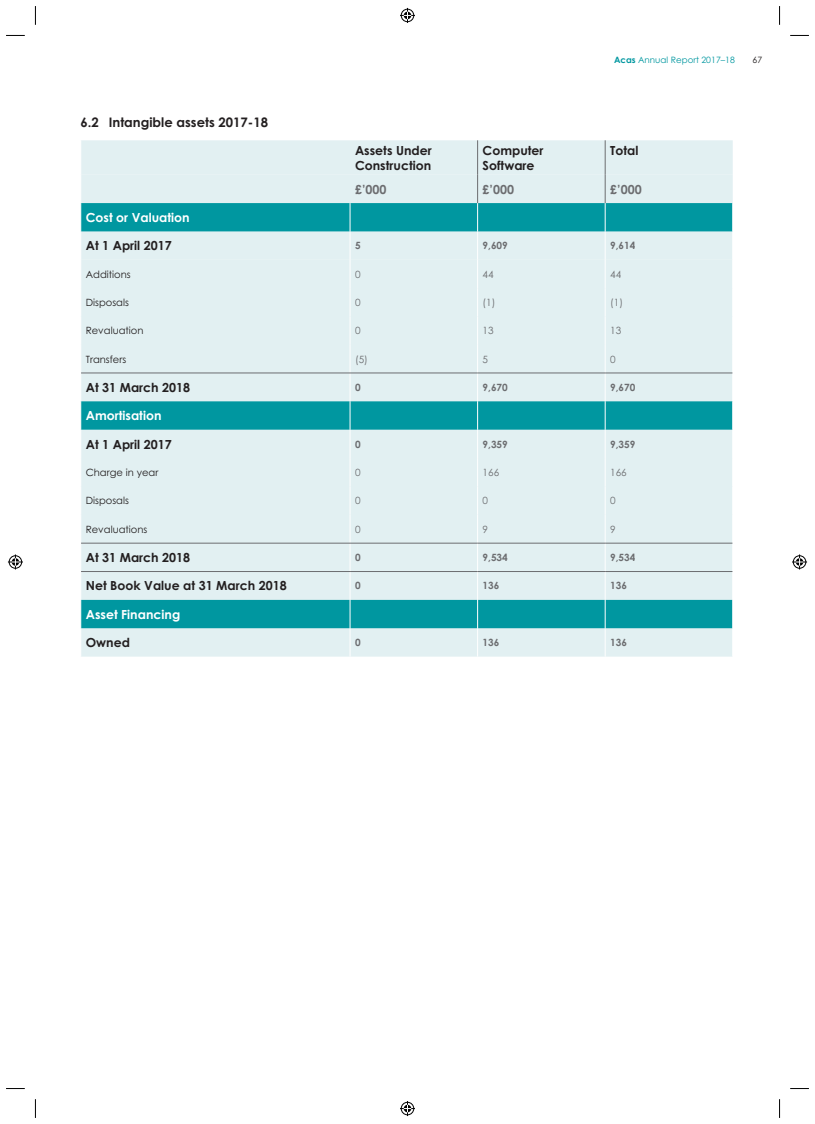
<style>
.page{position:relative;width:815px;height:1124px;background:#fff}
.page>*{position:absolute;margin:0;border:0;box-sizing:border-box;transform-origin:0 0}
.t1{font:700 13.12px "Century Gothic";color:#231f20}
.t2{font:700 12.5px/15px "Century Gothic";color:#231f20}
.t3{font:700 12.5px "Century Gothic";color:#fff}
.t4{font:700 12.5px "Century Gothic";color:#6c6d70}
.t5{font:10px "Century Gothic";color:#231f20}
.t6{font:700 10px "Century Gothic";color:#6c6d70}
.t7{font:10px "Century Gothic";color:#6c6d70}
.t8{font:8.75px "Century Gothic";color:#0097a0}
.t9{font:8.75px "Century Gothic";color:#231f20}
.s1{font-weight:700}
</style>
<div class="page">
<div style="left:81px;top:140px;width:652px;height:35px;background:#e2f0f2"></div>
<div style="left:81px;top:175px;width:652px;height:481px;background:#e2f0f2"></div>
<svg style="left:81px;top:203px;width:651px;height:425px;background:#b4dde1"></svg>
<svg style="left:350px;top:203px;width:1px;height:453px"></svg>
<svg style="left:732px;top:203px;width:1px;height:453px"></svg>
<svg style="left:80px;top:203px;width:1px;height:425px"></svg>
<hr style="left:81px;top:372px;width:269px;height:1px;background:#6c6d70">
<hr style="left:350px;top:372px;width:128px;height:1px;background:#6c6d70">
<hr style="left:478px;top:372px;width:127px;height:1px;background:#6c6d70">
<hr style="left:605px;top:372px;width:127px;height:1px;background:#6c6d70">
<hr style="left:81px;top:542px;width:269px;height:1px;background:#6c6d70">
<hr style="left:350px;top:542px;width:128px;height:1px;background:#6c6d70">
<hr style="left:478px;top:542px;width:127px;height:1px;background:#6c6d70">
<hr style="left:605px;top:542px;width:127px;height:1px;background:#6c6d70">
<hr style="left:81px;top:571px;width:269px;height:1px;background:#6c6d70">
<hr style="left:350px;top:571px;width:128px;height:1px;background:#6c6d70">
<hr style="left:478px;top:571px;width:127px;height:1px;background:#6c6d70">
<hr style="left:605px;top:571px;width:127px;height:1px;background:#6c6d70">
<hr style="left:477px;top:140px;width:1px;height:35px;background:#6c6d70">
<hr style="left:605px;top:140px;width:1px;height:35px;background:#6c6d70">
<svg style="left:477px;top:175px;width:1px;height:481px"></svg>
<svg style="left:605px;top:175px;width:1px;height:481px"></svg>
<svg style="left:6px;top:35px;width:19px;height:1px"></svg>
<svg style="left:790px;top:35px;width:19px;height:1px"></svg>
<svg style="left:6px;top:1088px;width:19px;height:1px"></svg>
<svg style="left:790px;top:1088px;width:19px;height:1px"></svg>
<svg style="left:35px;top:6px;width:1px;height:19px"></svg>
<svg style="left:35px;top:1099px;width:1px;height:18px"></svg>
<svg style="left:779px;top:6px;width:1px;height:19px"></svg>
<svg style="left:779px;top:1099px;width:1px;height:18px"></svg>
<svg style="left:400px;top:8px;width:15px;height:15px"></svg>
<svg style="left:400px;top:1101px;width:15px;height:14px"></svg>
<svg style="left:8px;top:554px;width:15px;height:15px"></svg>
<svg style="left:792px;top:554px;width:15px;height:15px"></svg>
<p class="t1" style="left:80px;top:114px;width:189px">6.2 Intangible assets 2017-18</p>
<p class="t8" style="left:614px;top:54px;width:122px"><span class="s1">Acas</span> Annual Report 2017–18</p>
<p class="t9" style="left:753px;top:54px;width:11px">67</p>
<p class="t2" style="left:355px;top:142px;width:78px">Assets Under<br>Construction</p>
<p class="t2" style="left:483px;top:142px;width:63px">Computer<br>Software</p>
<p class="t2" style="left:610px;top:142px;width:30px">Total</p>
<p class="t4" style="left:355px;top:181px;width:33px">£’000</p>
<p class="t4" style="left:483px;top:181px;width:33px">£’000</p>
<p class="t4" style="left:610px;top:181px;width:33px">£’000</p>
<p class="t3" style="left:86px;top:209px;width:106px">Cost or Valuation</p>
<p class="t2" style="left:86px;top:238px;width:87px">At 1 April 2017</p>
<p class="t6" style="left:355px;top:239px;width:7px">5</p>
<p class="t6" style="left:483px;top:239px;width:27px">9,609</p>
<p class="t6" style="left:610px;top:239px;width:27px">9,614</p>
<p class="t5" style="left:86px;top:268px;width:47px">Additions</p>
<p class="t7" style="left:355px;top:268px;width:7px">0</p>
<p class="t7" style="left:483px;top:268px;width:13px">44</p>
<p class="t7" style="left:610px;top:268px;width:13px">44</p>
<p class="t5" style="left:86px;top:296px;width:45px">Disposals</p>
<p class="t7" style="left:355px;top:296px;width:7px">0</p>
<p class="t7" style="left:483px;top:296px;width:14px">(1)</p>
<p class="t7" style="left:610px;top:296px;width:14px">(1)</p>
<p class="t5" style="left:86px;top:324px;width:59px">Revaluation</p>
<p class="t7" style="left:355px;top:324px;width:7px">0</p>
<p class="t7" style="left:483px;top:324px;width:13px">13</p>
<p class="t7" style="left:610px;top:324px;width:13px">13</p>
<p class="t5" style="left:86px;top:352px;width:42px">Transfers</p>
<p class="t7" style="left:355px;top:352px;width:14px">(5)</p>
<p class="t7" style="left:483px;top:352px;width:7px">5</p>
<p class="t7" style="left:610px;top:352px;width:7px">0</p>
<p class="t2" style="left:86px;top:379px;width:106px">At 31 March 2018</p>
<p class="t6" style="left:355px;top:381px;width:7px">0</p>
<p class="t6" style="left:483px;top:381px;width:27px">9,670</p>
<p class="t6" style="left:610px;top:381px;width:27px">9,670</p>
<p class="t3" style="left:86px;top:407px;width:77px">Amortisation</p>
<p class="t2" style="left:86px;top:436px;width:87px">At 1 April 2017</p>
<p class="t6" style="left:355px;top:437px;width:7px">0</p>
<p class="t6" style="left:483px;top:437px;width:27px">9,359</p>
<p class="t6" style="left:610px;top:437px;width:27px">9,359</p>
<p class="t5" style="left:86px;top:466px;width:74px">Charge in year</p>
<p class="t7" style="left:355px;top:466px;width:7px">0</p>
<p class="t7" style="left:483px;top:466px;width:18px">166</p>
<p class="t7" style="left:610px;top:466px;width:18px">166</p>
<p class="t5" style="left:86px;top:494px;width:45px">Disposals</p>
<p class="t7" style="left:355px;top:494px;width:7px">0</p>
<p class="t7" style="left:483px;top:494px;width:7px">0</p>
<p class="t7" style="left:610px;top:494px;width:7px">0</p>
<p class="t5" style="left:86px;top:522px;width:63px">Revaluations</p>
<p class="t7" style="left:355px;top:522px;width:7px">0</p>
<p class="t7" style="left:483px;top:522px;width:7px">9</p>
<p class="t7" style="left:610px;top:522px;width:7px">9</p>
<p class="t2" style="left:86px;top:549px;width:106px">At 31 March 2018</p>
<p class="t6" style="left:355px;top:551px;width:7px">0</p>
<p class="t6" style="left:483px;top:551px;width:27px">9,534</p>
<p class="t6" style="left:610px;top:551px;width:27px">9,534</p>
<p class="t2" style="left:86px;top:578px;width:203px">Net Book Value at 31 March 2018</p>
<p class="t6" style="left:355px;top:579px;width:7px">0</p>
<p class="t6" style="left:483px;top:579px;width:18px">136</p>
<p class="t6" style="left:610px;top:579px;width:18px">136</p>
<p class="t3" style="left:86px;top:606px;width:96px">Asset Financing</p>
<p class="t2" style="left:86px;top:634px;width:46px">Owned</p>
<p class="t6" style="left:355px;top:636px;width:7px">0</p>
<p class="t6" style="left:483px;top:636px;width:18px">136</p>
<p class="t6" style="left:610px;top:636px;width:18px">136</p>
</div>
